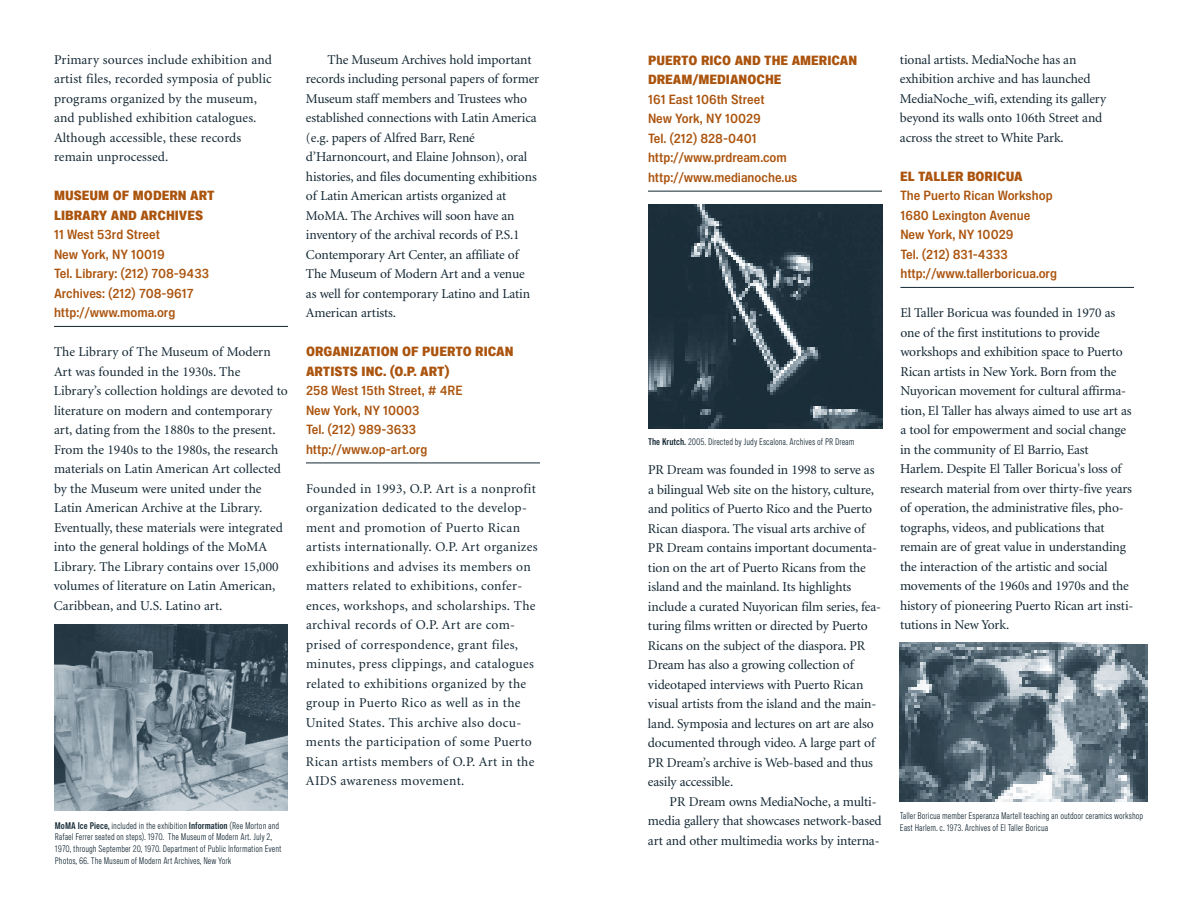
<style>
.page{position:relative;width:1188px;height:918px;background:#fff}
.page>*{position:absolute;margin:0;border:0;box-sizing:border-box;transform-origin:0 0}
.t1{font:13.5px/19.5px "Minion";letter-spacing:-.01em;color:#122632}
.t2{font:13.5px/19.5px "Minion";letter-spacing:.025em;color:#122632}
.t3{font:13.5px/19.5px "General E40";color:#ab540e}
.t4{font:13.5px/19.5px "Minion";letter-spacing:.01em;color:#122632}
.t5{font:13.5px/19.5px "General G40";color:#ab540e}
.t6{font:9.75px/11.7px "General C30";color:#122632}
.s1{font-family:"General E30"}
</style>
<div class="page">
<hr style="left:648px;top:191px;width:234px;height:1px;background:#122632">
<hr style="left:900px;top:287px;width:234px;height:1px;background:#122632">
<hr style="left:54px;top:326px;width:234px;height:1px;background:#122632">
<hr style="left:306px;top:463px;width:234px;height:1px;background:#122632">
<img style="left:648px;top:205px;width:234px;height:223px">
<img style="left:900px;top:642px;width:247px;height:159px">
<img style="left:55px;top:624px;width:233px;height:187px">
<p class="t4" style="left:54px;top:51px;width:220px">Primary sources include exhibition and artist files, recorded symposia of public programs organized by the museum, and published exhibition catalogues.<br>Although accessible, these records remain unprocessed.</p>
<p class="t5" style="left:54px;top:186px;width:162px">MUSEUM OF MODERN ART<br>LIBRARY AND ARCHIVES</p>
<p class="t3" style="left:54px;top:225px;width:157px">11 West 53rd Street<br>New York, NY 10019<br>Tel. Library: (212) 708-9433<br>Archives: (212) 708-9617 http://www.moma.org</p>
<p class="t1" style="left:54px;top:343px;width:235px">The Library of The Museum of Modern Art was founded in the 1930s. The Library’s collection holdings are devoted to literature on modern and contemporary art, dating from the 1880s to the present.<br>From the 1940s to the 1980s, the research materials on Latin American Art collected by the Museum were united under the Latin American Archive at the Library.<br>Eventually, these materials were integrated into the general holdings of the MoMA Library. The Library contains over 15,000 volumes of literature on Latin American, Caribbean, and U.S. Latino art.</p>
<p class="t1" style="left:306px;top:51px;width:235px;text-indent:22px">The Museum Archives hold important records including personal papers of former Museum staff members and Trustees who established connections with Latin America (e.g. papers of Alfred Barr, René d’Harnoncourt, and Elaine Johnson), oral histories, and files documenting exhibitions of Latin American artists organized at MoMA. The Archives will soon have an inventory of the archival records of P.S.1<br>Contemporary Art Center, an affiliate of The Museum of Modern Art and a venue<br>as well for contemporary Latino and Latin American artists.</p>
<p class="t5" style="left:306px;top:342px;width:209px">ORGANIZATION OF PUERTO RICAN<br>ARTISTS INC. (O.P. ART)</p>
<p class="t3" style="left:306px;top:381px;width:158px">258 West 15th Street, # 4RE<br>New York, NY 10003<br>Tel. (212) 989-3633 http://www.op-art.org</p>
<p class="t2" style="left:306px;top:480px;width:233px">Founded in 1993, O.P. Art is a nonprofit organization dedicated to the develop&shy;ment and promotion of Puerto Rican artists internationally. O.P. Art organizes exhibitions and advises its members on matters related to exhibitions, confer&shy;ences, workshops, and scholarships. The archival records of O.P. Art are com&shy;prised of correspondence, grant files, minutes, press clippings, and catalogues related to exhibitions organized by the group in Puerto Rico as well as in the United States. This archive also docu&shy;ments the participation of some Puerto Rican artists members of O.P. Art in the AIDS awareness movement.</p>
<p class="t1" style="left:900px;top:51px;width:208px">tional artists. MediaNoche has an exhibition archive and has launched MediaNoche_wifi, extending its gallery beyond its walls onto 106th Street and across the street to White Park.</p>
<p class="t5" style="left:900px;top:166px;width:124px">EL TALLER BORICUA</p>
<p class="t3" style="left:900px;top:186px;width:159px">The Puerto Rican Workshop<br>1680 Lexington Avenue<br>New York, NY 10029<br>Tel. (212) 831-4333 http://www.tallerboricua.org</p>
<p class="t1" style="left:900px;top:304px;width:235px">El Taller Boricua was founded in 1970 as one of the first institutions to provide workshops and exhibition space to Puerto Rican artists in New York. Born from the Nuyorican movement for cultural affirma&shy;tion, El Taller has always aimed to use art as a tool for empowerment and social change in the community of El Barrio, East Harlem. Despite El Taller Boricua's loss of research material from over thirty-five years of operation, the administrative files, pho&shy;tographs, videos, and publications that remain are of great value in understanding the interaction of the artistic and social movements of the 1960s and 1970s and the history of pioneering Puerto Rican art insti&shy;tutions in New York.</p>
<p class="t5" style="left:648px;top:50px;width:211px">PUERTO RICO AND THE AMERICAN<br>DREAM/MEDIANOCHE</p>
<p class="t3" style="left:648px;top:89px;width:151px">161 East 106th Street<br>New York, NY 10029<br>Tel. (212) 828-0401 http://www.prdream.com http://www.medianoche.us</p>
<p class="t6" style="left:648px;top:436px;width:208px"><span class="s1">The Krutch.</span> 2005. Directed by Judy Escalona. Archives of PR Dream</p>
<p class="t1" style="left:648px;top:461px;width:235px">PR Dream was founded in 1998 to serve as a bilingual Web site on the history, culture, and politics of Puerto Rico and the Puerto Rican diaspora. The visual arts archive of PR Dream contains important documenta&shy;tion on the art of Puerto Ricans from the island and the mainland. Its highlights include a curated Nuyorican film series, fea&shy;turing films written or directed by Puerto Ricans on the subject of the diaspora. PR Dream has also a growing collection of videotaped interviews with Puerto Rican visual artists from the island and the main&shy;land. Symposia and lectures on art are also documented through video. A large part of PR Dream’s archive is Web-based and thus easily accessible.</p>
<p class="t1" style="left:648px;top:793px;width:235px;text-indent:22px">PR Dream owns MediaNoche, a multi&shy;media gallery that showcases network-based art and other multimedia works by interna-</p>
<p class="t6" style="left:900px;top:810px;width:245px">Taller Boricua member Esperanza Martell teaching an outdoor ceramics workshop</p>
<p class="t6" style="left:55px;top:819px;width:226px"><span class="s1">MoMA Ice Piece,</span> included in the exhibition <span class="s1">Information</span> (Ree Morton and</p>
<p class="t6" style="left:900px;top:822px;width:150px">East Harlem. c. 1973. Archives of El Taller Boricua</p>
<p class="t6" style="left:55px;top:831px;width:228px">Rafael Ferrer seated on steps). 1970. The Museum of Modern Art. July 2,<br>1970, through September 20, 1970. Department of Public Information Event<br>Photos, 66. The Museum of Modern Art Archives, New York</p>
</div>
